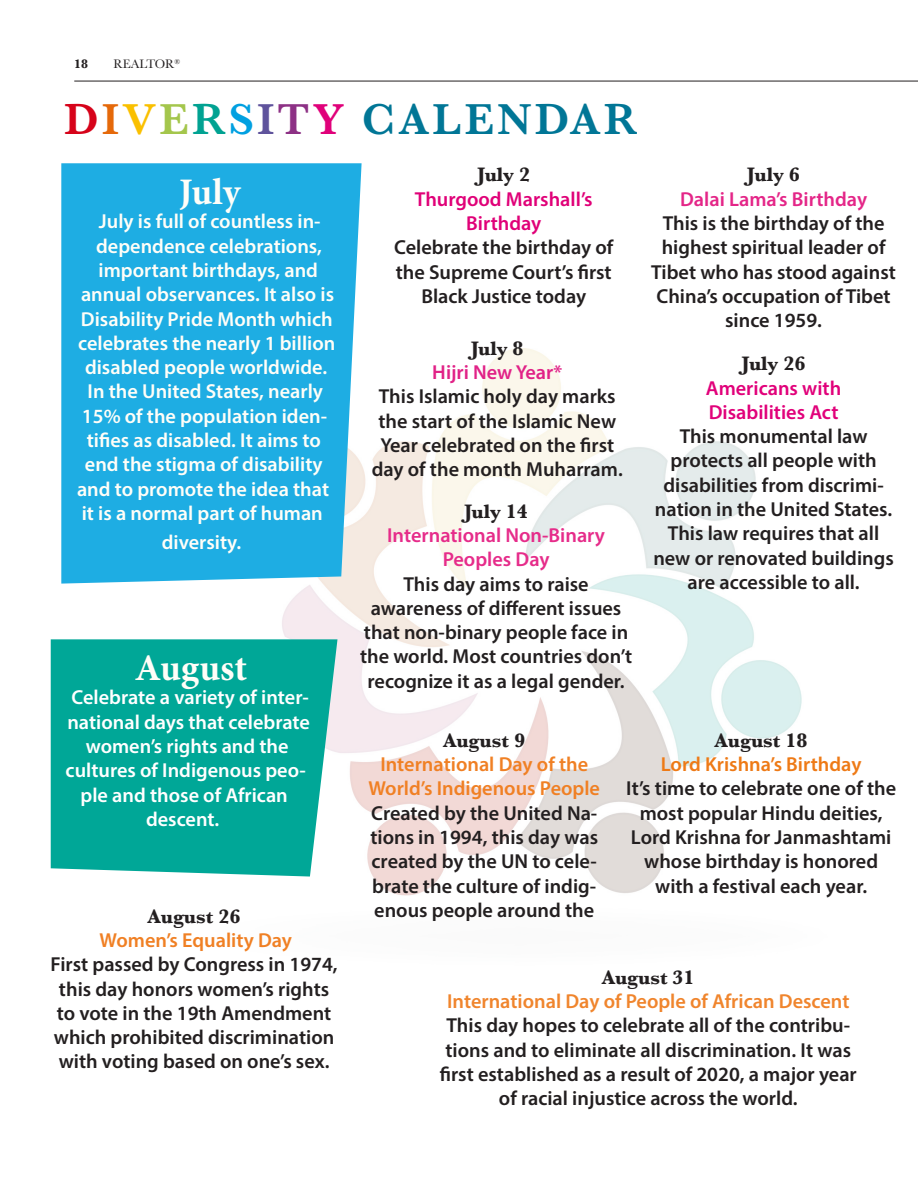
<style>
.page{position:relative;width:918px;height:1188px;background:#fff}
.page>*{position:absolute;margin:0;border:0;box-sizing:border-box;transform-origin:0 0}
.t1{font:600 45px "Baskerville";letter-spacing:.07em;color:#017696}
.t2{font:700 37.5px "Minion Pro";color:#fffef8}
.t3{font:600 20.25px/24.3px "Myriad Pro";color:#231f20;text-align:center}
.t4{font:600 20.25px/24.3px "Myriad Pro";color:#fffef8;text-align:center}
.t5{font:600 20.25px/24.3px "Myriad Pro";color:#fff;text-align:center}
.t6{font:600 20.25px/24.3px "Myriad Pro";color:#f08024;text-align:center}
.t7{font:600 20.25px/24.3px "Myriad Pro";color:#f0852d;text-align:center}
.t8{font:600 20.25px/24.3px "Myriad Pro";color:#e62c8a;text-align:center}
.t9{font:600 20.25px/24.3px "Myriad Pro";color:#e1017a;text-align:center}
.t10{font:600 20.25px/24.3px "Myriad Pro";color:#ee7a16;text-align:center}
.t11{font:600 20.25px/24.3px "Myriad Pro";color:#e00078;text-align:center}
.t12{font:700 20.25px "Baskerville";color:#231f20}
.t13{font:600 20.25px "Myriad Pro";color:#e42688}
.t14{font:600 20.25px "Myriad Pro";color:#e12287}
.t15{font:12.75px "Baskerville";color:#231f20}
.t16{font:700 12.75px "Baskerville";color:#231f20}
.s1{color:#d6031a}
.s2{color:#e5690a}
.s3{color:#fac000}
.s4{color:#a4c64c}
.s5{color:#01a292}
.s6{color:#01a0e1}
.s7{color:#5f539c}
.s8{color:#8d3185}
.s9{color:#e0017a}
.s10{font-family:"Baskerville";font-weight:700;color:#231f20}
</style>
<div class="page">
<hr style="left:74px;top:81px;width:844px;height:1px;background:#231f20">
<img style="left:282px;top:348px;width:520px;height:548px">
<div style="left:61px;top:163px;width:301px;height:421px;background:#1eade3"></div>
<svg style="left:51px;top:639px;width:287px;height:238px;background:#11ac9d"></svg>
<p class="t16" style="left:74px;top:55px;width:15px">18</p>
<p class="t15" style="left:114px;top:56px;width:68px">REALTOR<sup>®</sup></p>
<p class="t1" style="left:64px;top:88px;width:574px"><span class="s1">D</span><span class="s2">I</span><span class="s3">V</span><span class="s4">E</span><span class="s5">R</span><span class="s6">S</span><span class="s7">I</span><span class="s8">T</span><span class="s9">Y</span> CALENDAR</p>
<p class="t12" style="left:478px;top:161px;width:54px">July 2</p>
<p class="t11" style="left:415px;top:186px;width:179px">Thurgood Marshall’s<br>Birthday</p>
<p class="t3" style="left:394px;top:235px;width:221px">Celebrate the birthday of the Supreme Court’s first<br>Black Justice today</p>
<p class="t12" style="left:747px;top:161px;width:54px">July 6</p>
<p class="t13" style="left:680px;top:186px;width:189px">Dalai Lama’s Birthday</p>
<p class="t3" style="left:651px;top:211px;width:246px">This is the birthday of the highest spiritual leader of<br>Tibet who has stood against<br>China’s occupation of Tibet since 1959.</p>
<p class="t2" style="left:179px;top:166px;width:63px">July</p>
<p class="t4" style="left:77px;top:209px;width:260px">July is full of countless in&shy;dependence celebrations, important birthdays, and annual observances. It also is<br>Disability Pride Month which celebrates the nearly 1 billion disabled people worldwide.<br>In the United States, nearly<br>15% of the population iden&shy;tifies as disabled. It aims to end the stigma of disability and to promote the idea that it is a normal part of human</p>
<p class="t4" style="left:162px;top:529px;width:81px">diversity.</p>
<p class="t12" style="left:471px;top:334px;width:54px">July 8</p>
<p class="t14" style="left:432px;top:359px;width:132px">Hijri New Year*</p>
<p class="t3" style="left:372px;top:384px;width:253px">This Islamic holy day marks the start of the Islamic New<br>Year celebrated on the first day of the month Muharram.</p>
<p class="t8" style="left:387px;top:498px;width:219px"><span class="s10">July 14<br></span>International Non-Binary<br>Peoples Day</p>
<p class="t3" style="left:360px;top:571px;width:274px">This day aims to raise awareness of different issues that non-binary people face in the world. Most countries don’t recognize it as a legal gender.</p>
<p class="t9" style="left:706px;top:351px;width:137px"><span class="s10">July 26<br></span>Americans with<br>Disabilities Act</p>
<p class="t3" style="left:653px;top:424px;width:242px">This monumental law protects all people with disabilities from discrimi&shy;nation in the United States.<br>This law requires that all new or renovated buildings are accessible to all.</p>
<p class="t2" style="left:135px;top:642px;width:114px">August</p>
<p class="t5" style="left:66px;top:685px;width:246px">Celebrate a variety of inter&shy;national days that celebrate women’s rights and the cultures of Indigenous peo&shy;ple and those of African descent.</p>
<p class="t10" style="left:661px;top:727px;width:202px"><span class="s10">August 18<br></span>Lord Krishna’s Birthday</p>
<p class="t3" style="left:626px;top:776px;width:271px">It’s time to celebrate one of the most popular Hindu deities,<br>Lord Krishna for Janmashtami whose birthday is honored with a festival each year.</p>
<p class="t6" style="left:368px;top:727px;width:233px"><span class="s10">August 9<br></span>International Day of the<br>World’s Indigenous People</p>
<p class="t3" style="left:370px;top:800px;width:229px;text-align:justify">Created by the United Na&shy;tions in 1994, this day was created by the UN to cele&shy;brate the culture of indig-</p>
<p class="t12" style="left:148px;top:902px;width:94px">August 26</p>
<p class="t3" style="left:374px;top:897px;width:221px">enous people around the</p>
<p class="t6" style="left:100px;top:927px;width:194px">Women’s Equality Day</p>
<p class="t3" style="left:50px;top:952px;width:289px;text-align:left">First passed by Congress in 1974, this day honors women’s rights to vote in the 19th Amendment which prohibited discrimination with voting based on one’s sex.</p>
<p class="t7" style="left:447px;top:964px;width:404px"><span class="s10">August 31<br></span>International Day of People of African Descent</p>
<p class="t3" style="left:440px;top:1013px;width:419px">This day hopes to celebrate all of the contribu&shy;tions and to eliminate all discrimination. It was first established as a result of 2020, a major year of racial injustice across the world.</p>
</div>
